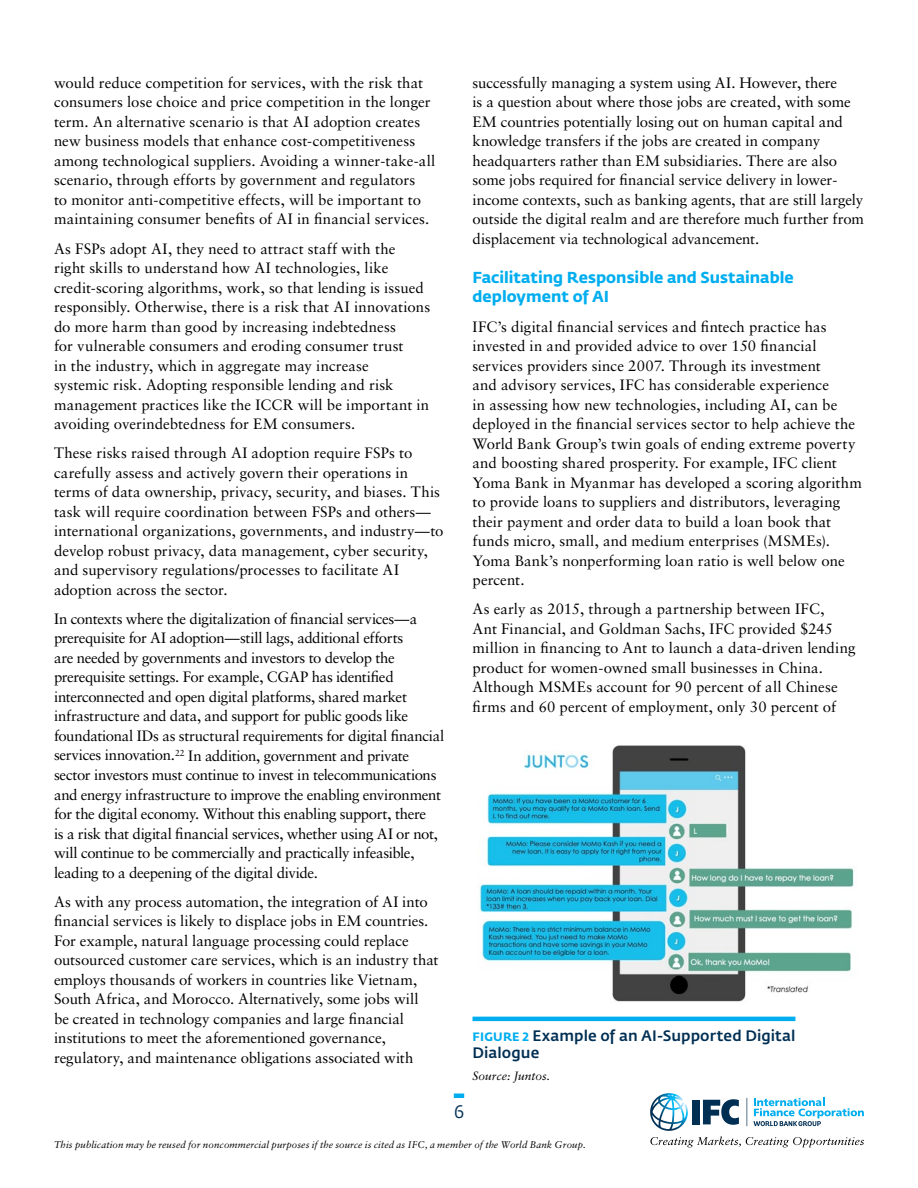
<style>
.page{position:relative;width:918px;height:1188px;background:#fff}
.page>*{position:absolute;margin:0;border:0;box-sizing:border-box;transform-origin:0 0}
.t1{font:18px "Fedra Sans Std";color:#002f54}
.t2{font:700 15.75px/19.5px "Fedra Sans Std";color:#00aeef}
.t3{font:15px/19.5px "Sabon LT Std";color:#000}
.t4{font:15px/19.5px "Sabon LT Std";letter-spacing:-.025em;color:#000}
.t5{font:500 15px/16.5px "Fedra Sans Std";letter-spacing:.005em;color:#002f54}
.t6{font:italic 12px "Sabon LT Std";color:#000}
.t7{font:italic 9.75px "Sabon LT Std";letter-spacing:.01em;color:#000}
.s1{font-weight:700;font-size:12px;color:#00aeef}
</style>
<div class="page">
<svg style="left:650px;top:1093px;width:214px;height:55px"></svg>
<hr style="left:454px;top:1094px;width:10px;height:4px;background:#00aeef">
<hr style="left:472px;top:1017px;width:323px;height:4px;background:#00aeef">
<img style="left:479px;top:745px;width:375px;height:257px">
<p class="t3" style="left:54px;top:73px;width:383px">would reduce competition for services, with the risk that consumers lose choice and price competition in the longer term. An alternative scenario is that AI adoption creates new business models that enhance cost-competitiveness among technological suppliers. Avoiding a winner-take-all scenario, through efforts by government and regulators<br>to monitor anti-competitive effects, will be important to maintaining consumer benefits of AI in financial services.</p>
<p class="t3" style="left:54px;top:238px;width:378px">As FSPs adopt AI, they need to attract staff with the right skills to understand how AI technologies, like credit-scoring algorithms, work, so that lending is issued responsibly. Otherwise, there is a risk that AI innovations do more harm than good by increasing indebtedness<br>for vulnerable consumers and eroding consumer trust<br>in the industry, which in aggregate may increase<br>systemic risk. Adopting responsible lending and risk management practices like the ICCR will be important in avoiding overindebtedness for EM consumers.</p>
<p class="t3" style="left:54px;top:443px;width:391px">These risks raised through AI adoption require FSPs to carefully assess and actively govern their operations in terms of data ownership, privacy, security, and biases. This task will require coordination between FSPs and others— international organizations, governments, and industry—to develop robust privacy, data management, cyber security, and supervisory regulations/processes to facilitate AI adoption across the sector.</p>
<p class="t4" style="left:54px;top:609px;width:392px">In contexts where the digitalization of financial services—a prerequisite for AI adoption—still lags, additional efforts<br>are needed by governments and investors to develop the prerequisite settings. For example, CGAP has identified interconnected and open digital platforms, shared market infrastructure and data, and support for public goods like foundational IDs as structural requirements for digital financial services innovation.<sup>22</sup> In addition, government and private sector investors must continue to invest in telecommunications and energy infrastructure to improve the enabling environment for the digital economy. Without this enabling support, there<br>is a risk that digital financial services, whether using AI or not, will continue to be commercially and practically infeasible, leading to a deepening of the digital divide.</p>
<p class="t3" style="left:54px;top:892px;width:386px">As with any process automation, the integration of AI into financial services is likely to displace jobs in EM countries.<br>For example, natural language processing could replace outsourced customer care services, which is an industry that employs thousands of workers in countries like Vietnam, South Africa, and Morocco. Alternatively, some jobs will<br>be created in technology companies and large financial institutions to meet the aforementioned governance, regulatory, and maintenance obligations associated with</p>
<p class="t3" style="left:473px;top:73px;width:393px">successfully managing a system using AI. However, there<br>is a question about where those jobs are created, with some EM countries potentially losing out on human capital and knowledge transfers if the jobs are created in company headquarters rather than EM subsidiaries. There are also some jobs required for financial service delivery in lower&shy;income contexts, such as banking agents, that are still largely outside the digital realm and are therefore much further from displacement via technological advancement.</p>
<p class="t2" style="left:472px;top:267px;width:323px">Facilitating Responsible and Sustainable deployment of AI</p>
<p class="t3" style="left:472px;top:316px;width:391px">IFC’s digital financial services and fintech practice has invested in and provided advice to over 150 financial services providers since 2007. Through its investment<br>and advisory services, IFC has considerable experience<br>in assessing how new technologies, including AI, can be deployed in the financial services sector to help achieve the World Bank Group’s twin goals of ending extreme poverty and boosting shared prosperity. For example, IFC client Yoma Bank in Myanmar has developed a scoring algorithm to provide loans to suppliers and distributors, leveraging their payment and order data to build a loan book that funds micro, small, and medium enterprises (MSMEs).<br>Yoma Bank’s nonperforming loan ratio is well below one percent.</p>
<p class="t3" style="left:472px;top:599px;width:385px">As early as 2015, through a partnership between IFC,<br>Ant Financial, and Goldman Sachs, IFC provided $245 million in financing to Ant to launch a data-driven lending product for women-owned small businesses in China.<br>Although MSMEs account for 90 percent of all Chinese firms and 60 percent of employment, only 30 percent of</p>
<p class="t1" style="left:454px;top:1101px;width:12px">6</p>
<p class="t5" style="left:473px;top:1028px;width:324px"><span class="s1">FIGURE 2</span> Example of an AI-Supported Digital<br>Dialogue</p>
<p class="t6" style="left:472px;top:1069px;width:79px">Source: Juntos.</p>
<p class="t7" style="left:54px;top:1138px;width:533px">This publication may be reused for noncommercial purposes if the source is cited as IFC, a member of the World Bank Group.</p>
</div>
